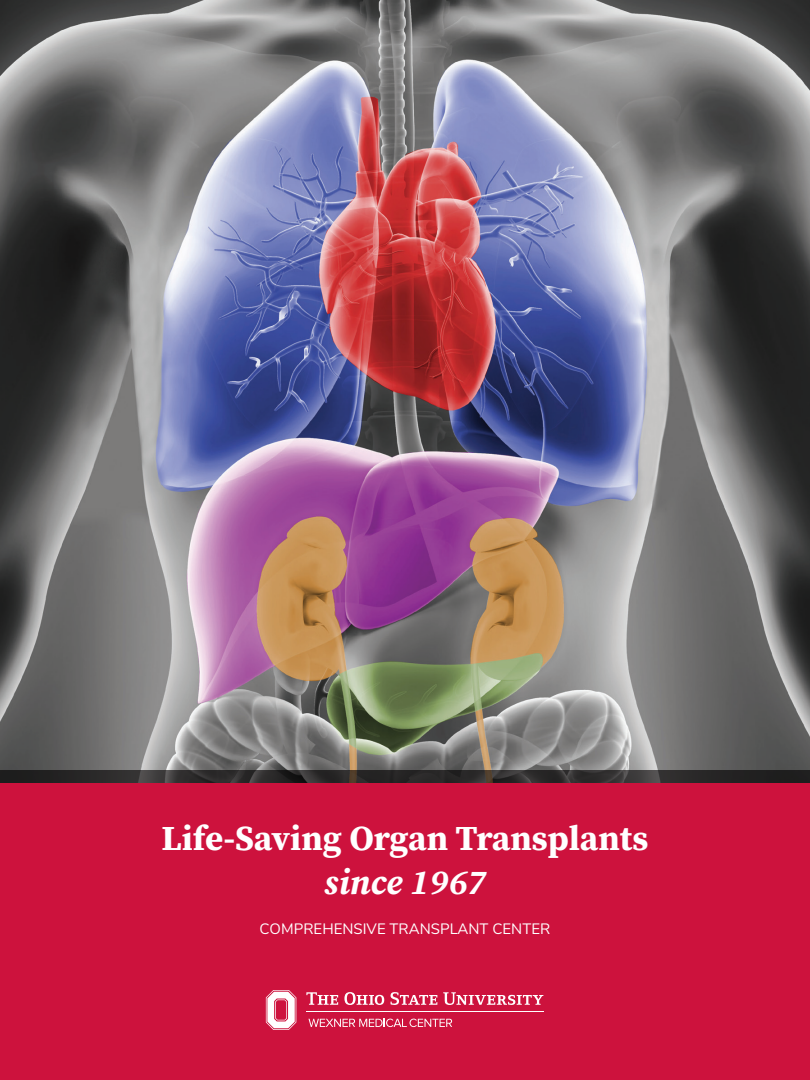
<style>
.page{position:relative;width:810px;height:1080px;background:#fff}
.page>*{position:absolute;margin:0;border:0;box-sizing:border-box;transform-origin:0 0}
.t1{font:700 35px "Buckeye Serif";color:#fff}
.t2{font:italic 700 35px "Buckeye Serif";color:#fff}
.t3{font:15px "Buckeye Sans";color:#fff}
</style>
<div class="page">
<img style="left:0;top:0;width:810px;height:770px">
<div style="left:0;top:783px;width:810px;height:297px;background:#cd123d"></div>
<svg style="left:308px;top:1019px;width:144px;height:8px"></svg>
<svg style="left:266px;top:990px;width:30px;height:40px"></svg>
<hr style="left:306px;top:1012px;width:238px;height:1px;background:#fff">
<svg style="left:306px;top:992px;width:32px;height:13px"></svg>
<svg style="left:344px;top:992px;width:40px;height:13px"></svg>
<svg style="left:391px;top:992px;width:46px;height:13px"></svg>
<svg style="left:443px;top:992px;width:100px;height:13px"></svg>
<svg style="left:0;top:770px;width:810px;height:13px;background:#2d2b2b"></svg>
<h1 class="t1" style="left:162px;top:814px;width:488px">Life-Saving Organ Transplants</h1>
<h1 class="t2" style="left:324px;top:858px;width:164px">since 1967</h1>
<p class="t3" style="left:260px;top:917px;width:292px">COMPREHENSIVE TRANSPLANT CENTER</p>
</div>
